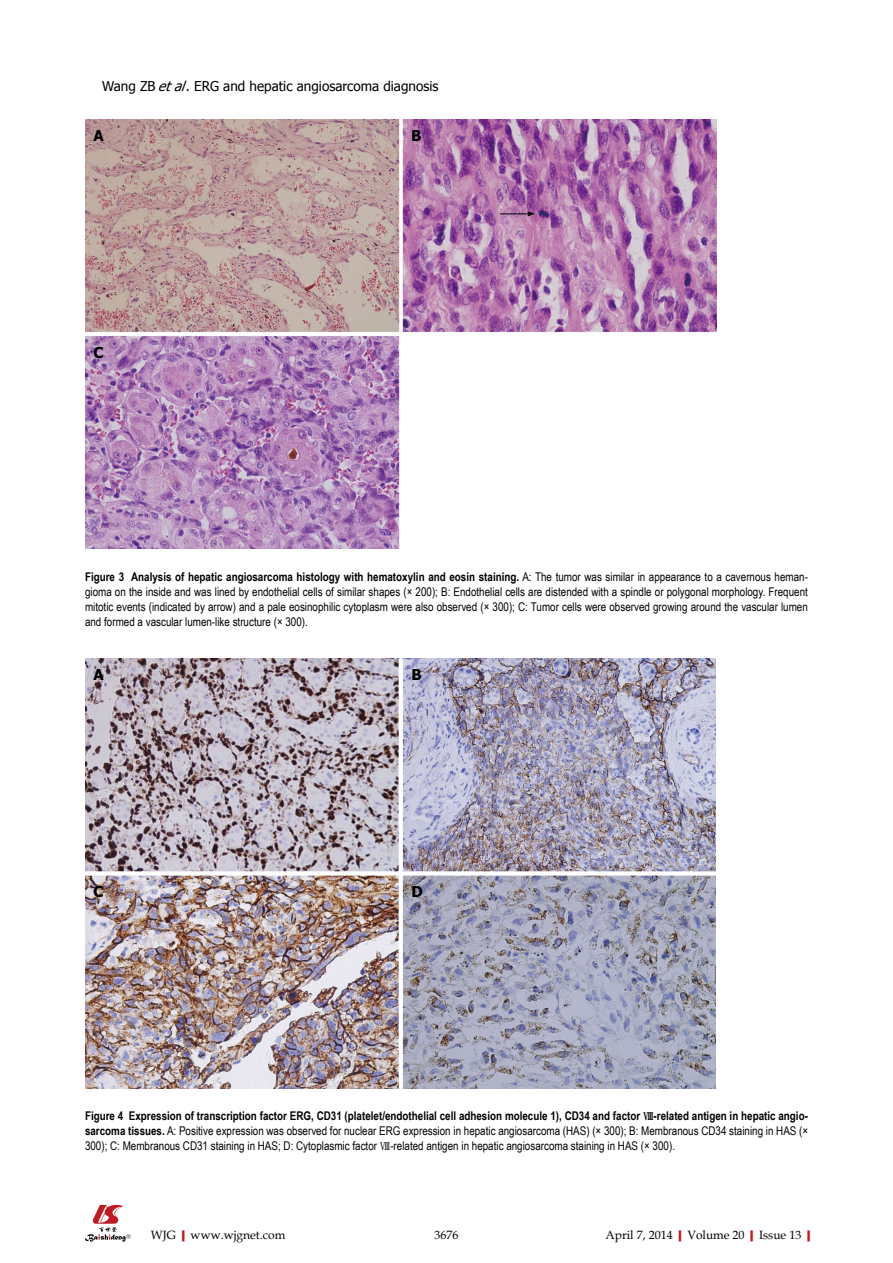
<style>
.page{position:relative;width:893px;height:1263px;background:#fff}
.page>*{position:absolute;margin:0;border:0;box-sizing:border-box;transform-origin:0 0}
.t1{font:700 15px "Tahoma";color:#000}
.t2{font:13.5px "Tahoma";color:#000}
.t3{font:12px/15px "Arial Narrow";color:#000;text-align:justify}
.t4{font:12px "Book Antiqua";color:#000}
.s1{font-style:italic}
.s2{font-weight:700}
.s3{font-family:"Koz Min Pro";font-weight:700;font-size:10.5px}
.s4{font-family:"Koz Min Pro";font-size:10.5px}
.s5{font-weight:700;color:#c01920}
</style>
<div class="page">
<svg style="left:85px;top:1205px;width:46px;height:37px"></svg>
<img style="left:85px;top:119px;width:631px;height:430px">
<svg style="left:528px;top:211px;width:6px;height:5px"></svg>
<hr style="left:500px;top:214px;width:30px;height:1px;background:#000">
<img style="left:85px;top:658px;width:631px;height:430px">
<hr style="left:399px;top:658px;width:4px;height:431px;background:#fff">
<svg style="left:85px;top:871px;width:631px;height:4px"></svg>
<p class="t2" style="left:102px;top:77px;width:338px">Wang ZB <span class="s1">etal</span>. ERG and hepatic angiosarcoma diagnosis</p>
<p class="t1" style="left:94px;top:125px;width:12px">A</p>
<p class="t1" style="left:411px;top:125px;width:12px">B</p>
<p class="t1" style="left:94px;top:342px;width:12px">C</p>
<p class="t3" style="left:85px;top:569px;width:724px"><span class="s2">Figure 3 Analysis of hepatic angiosarcoma histology with hematoxylin and eosin staining.</span> A: The tumor was similar in appearance to a cavernous heman&shy;gioma on the inside and was lined by endothelial cells of similar shapes (× 200); B: Endothelial cells are distended with a spindle or polygonal morphology. Frequent mitotic events (indicated by arrow) and a pale eosinophilic cytoplasm were also observed (× 300); C: Tumor cells were observed growing around the vascular lumen and formed a vascular lumen-like structure (× 300).</p>
<p class="t1" style="left:94px;top:664px;width:12px">A</p>
<p class="t1" style="left:411px;top:664px;width:12px">B</p>
<p class="t1" style="left:94px;top:881px;width:12px">C</p>
<p class="t1" style="left:411px;top:881px;width:13px">D</p>
<p class="t3" style="left:85px;top:1108px;width:725px"><span class="s2">Figure 4 Expression of transcription factor ERG, CD31 (platelet/endothelial cell adhesion molecule 1), CD34 and factor</span> <span class="s3">Ⅷ</span><span class="s2">-related antigen in hepatic angio&shy;sarcoma tissues.</span> A: Positive expression was observed for nuclear ERG expression in hepatic angiosarcoma (HAS) (× 300); B: Membranous CD34 staining in HAS (× 300); C: Membranous CD31 staining in HAS; D: Cytoplasmic factor <span class="s4">Ⅷ</span>-related antigen in hepatic angiosarcoma staining in HAS (× 300).</p>
<p class="t4" style="left:151px;top:1226px;width:136px">WJG<span class="s5">|</span>www.wjgnet.com</p>
<p class="t4" style="left:434px;top:1226px;width:25px">3676</p>
<p class="t4" style="left:605px;top:1226px;width:212px">April 7, 2014<span class="s5">|</span>Volume 20<span class="s5">|</span>Issue 13<span class="s5">|</span></p>
</div>
